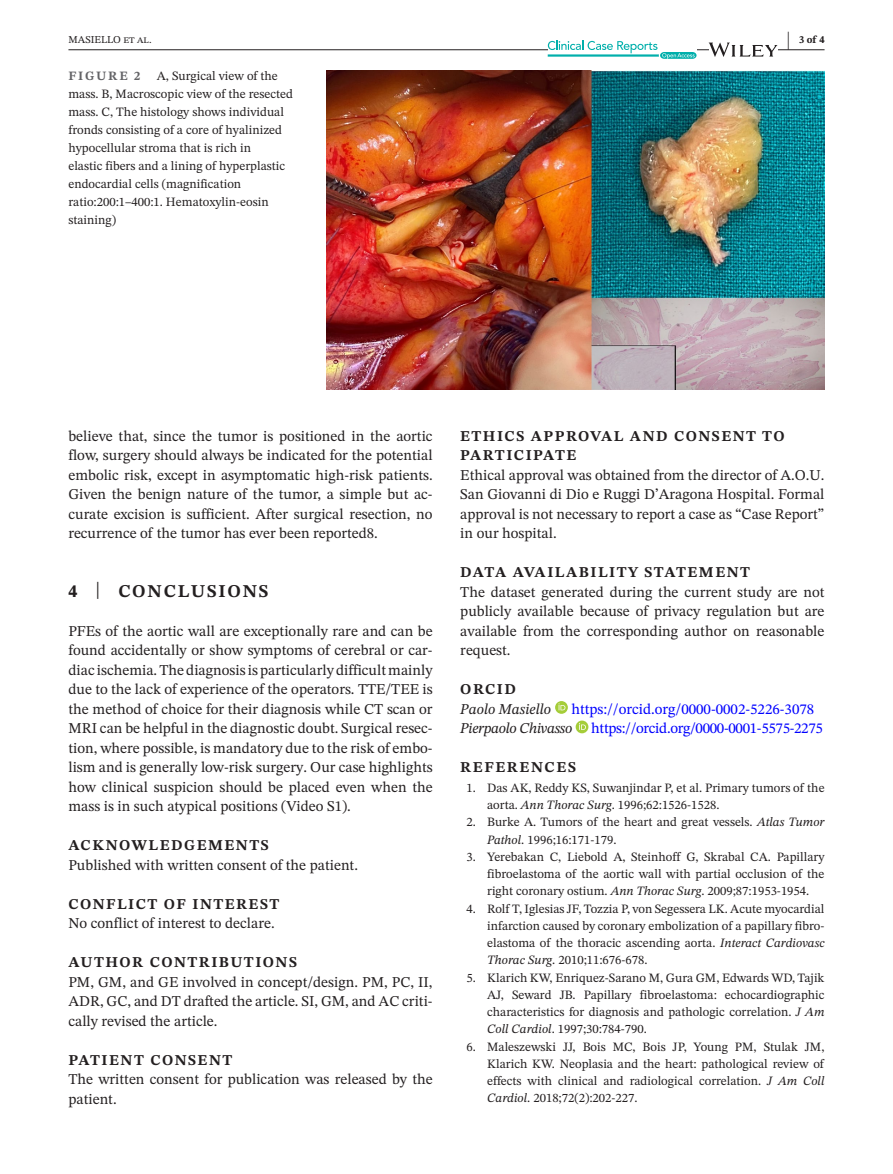
<style>
.page{position:relative;width:893px;height:1174px;background:#fff}
.page>*{position:absolute;margin:0;border:0;box-sizing:border-box;transform-origin:0 0}
.t1{font:700 21px "STIX Two Text";color:#231f20;scale:.42 1}
.t2{font:700 18px "STIX Two Text";letter-spacing:.1em;color:#231f20}
.t3{font:15px/19.5px "STIX Two Text";color:#231f20;text-align:justify}
.t4{font:700 15px/19.5px "STIX Two Text";letter-spacing:.1em;color:#231f20}
.t5{font:15px "STIX Two Text";letter-spacing:-.01em;color:#00f}
.t6{font:italic 15px "STIX Two Text";letter-spacing:-.02em;color:#231f20}
.t7{font:italic 15px "STIX Two Text";color:#231f20}
.t8{font:12.75px/17.2px "STIX Two Text";color:#231f20;text-align:justify}
.t9{font:700 12.75px "STIX Two Text";letter-spacing:.14em;color:#636366}
.t10{font:10.5px "STIX Two Text";color:#231f20}
.t11{font:700 10.5px "STIX Two Text";color:#231f20}
.s1{font-weight:400;font-size:23.7px}
.s2{font-style:italic}
</style>
<div class="page">
<hr style="left:68px;top:49px;width:756px;height:1px;background:#231f20">
<svg style="left:548px;top:41px;width:148px;height:18px"></svg>
<svg style="left:709px;top:43px;width:68px;height:14px"></svg>
<svg style="left:555px;top:701px;width:13px;height:13px"></svg>
<svg style="left:558px;top:703px;width:7px;height:7px"></svg>
<div style="left:576px;top:720px;width:12px;height:13px;background:#a5cd39;border-radius:50%"></div>
<svg style="left:579px;top:723px;width:7px;height:7px"></svg>
<img style="left:327px;top:70px;width:497px;height:320px">
<h1 class="t1" style="left:787px;top:24px;width:8px">|</h1>
<p class="t10" style="left:68px;top:32px;width:85px">MASIELLO et al.</p>
<p class="t11" style="left:799px;top:32px;width:27px">3 of 4</p>
<p class="t8" style="left:68px;top:66px;width:226px;line-height:18px;text-align:left;text-indent:88px">A, Surgical view of the mass. B, Macroscopic view of the resected mass. C, The histology shows individual fronds consisting of a core of hyalinized hypocellular stroma that is rich in<br>elastic fibers and a lining of hyperplastic endocardial cells (magnification ratio:200:1–400:1. Hematoxylin-eosin staining)</p>
<p class="t9" style="left:68px;top:66px;width:73px">FIGURE 2</p>
<p class="t3" style="left:68px;top:426px;width:366px">believe that, since the tumor is positioned in the aortic flow, surgery should always be indicated for the potential embolic risk, except in asymptomatic high-risk patients.<br>Given the benign nature of the tumor, a simple but ac&shy;curate excision is sufficient. After surgical resection, no recurrence of the tumor has ever been reported8.</p>
<p class="t2" style="left:68px;top:578px;width:201px">4 <span class="s1">|</span> CONCLUSIONS</p>
<p class="t3" style="left:68px;top:621px;width:366px">PFEs of the aortic wall are exceptionally rare and can be found accidentally or show symptoms of cerebral or car&shy;diac ischemia. The diagnosis is particularly difficult mainly due to the lack of experience of the operators. TTE/TEE is the method of choice for their diagnosis while CT scan or MRI can be helpful in the diagnostic doubt. Surgical resec&shy;tion, where possible, is mandatory due to the risk of embo&shy;lism and is generally low-risk surgery. Our case highlights how clinical suspicion should be placed even when the mass is in such atypical positions (Video S1).</p>
<p class="t4" style="left:68px;top:836px;width:202px">ACKNOWLEDGEMENTS</p>
<p class="t3" style="left:68px;top:855px;width:291px">Published with written consent of the patient.</p>
<p class="t4" style="left:68px;top:894px;width:212px">CONFLICT OF INTEREST</p>
<p class="t3" style="left:68px;top:913px;width:208px">No conflict of interest to declare.</p>
<p class="t4" style="left:68px;top:953px;width:230px">AUTHOR CONTRIBUTIONS</p>
<p class="t3" style="left:68px;top:972px;width:366px">PM, GM, and GE involved in concept/design. PM, PC, II, ADR, GC, and DT drafted the article. SI, GM, and AC criti&shy;cally revised the article.</p>
<p class="t4" style="left:68px;top:1050px;width:165px">PATIENT CONSENT</p>
<p class="t3" style="left:68px;top:1069px;width:366px">The written consent for publication was released by the patient.</p>
<p class="t4" style="left:460px;top:426px;width:326px">ETHICS APPROVAL AND CONSENT TO<br>PARTICIPATE</p>
<p class="t3" style="left:460px;top:465px;width:366px">Ethical approval was obtained from the director of A.O.U.<br>San Giovanni di Dio e Ruggi D’Aragona Hospital. Formal approval is not necessary to report a case as “Case Report” in our hospital.</p>
<p class="t4" style="left:460px;top:563px;width:291px">DATA AVAILABILITY STATEMENT</p>
<p class="t3" style="left:460px;top:582px;width:366px">The dataset generated during the current study are not publicly available because of privacy regulation but are available from the corresponding author on reasonable request.</p>
<p class="t4" style="left:460px;top:680px;width:57px">ORCID</p>
<p class="t7" style="left:460px;top:698px;width:92px">Paolo Masiello</p>
<p class="t5" style="left:571px;top:698px;width:244px">https://orcid.org/0000-0002-5226-3078</p>
<p class="t6" style="left:460px;top:717px;width:114px">Pierpaolo Chivasso</p>
<p class="t5" style="left:591px;top:717px;width:233px">https://orcid.org/0000-0001-5575-2275</p>
<p class="t4" style="left:460px;top:758px;width:117px">REFERENCES</p>
<p class="t8" style="left:487px;top:779px;width:339px;text-indent:-21px">1. Das AK, Reddy KS, Suwanjindar P, et al. Primary tumors of the aorta. <span class="s2">Ann Thorac Surg</span>. 1996;62:1526-1528.</p>
<p class="t8" style="left:487px;top:813px;width:339px;text-indent:-21px">2. Burke A. Tumors of the heart and great vessels. <span class="s2">Atlas Tumor<br>Pathol</span>. 1996;16:171-179.</p>
<p class="t8" style="left:487px;top:848px;width:339px;text-indent:-21px">3. Yerebakan C, Liebold A, Steinhoff G, Skrabal CA. Papillary fibroelastoma of the aortic wall with partial occlusion of the right coronary ostium. <span class="s2">Ann Thorac Surg</span>. 2009;87:1953-1954.</p>
<p class="t8" style="left:487px;top:899px;width:339px;text-indent:-21px">4. Rolf T, Iglesias JF, Tozzia P, von Segessera LK. Acute myocardial infarction caused by coronary embolization of a papillary fibro&shy;elastoma of the thoracic ascending aorta. <span class="s2">Interact Cardiovasc Thorac Surg</span>. 2010;11:676-678.</p>
<p class="t8" style="left:487px;top:968px;width:339px;text-indent:-21px">5. Klarich KW, Enriquez-Sarano M, Gura GM, Edwards WD, Tajik AJ, Seward JB. Papillary fibroelastoma: echocardiographic characteristics for diagnosis and pathologic correlation. <span class="s2">J Am Coll Cardiol</span>. 1997;30:784-790.</p>
<p class="t8" style="left:487px;top:1037px;width:339px;text-indent:-21px">6. Maleszewski JJ, Bois MC, Bois JP, Young PM, Stulak JM, Klarich KW. Neoplasia and the heart: pathological review of effects with clinical and radiological correlation. <span class="s2">J Am Coll Cardiol</span>. 2018;72(2):202-227.</p>
</div>
